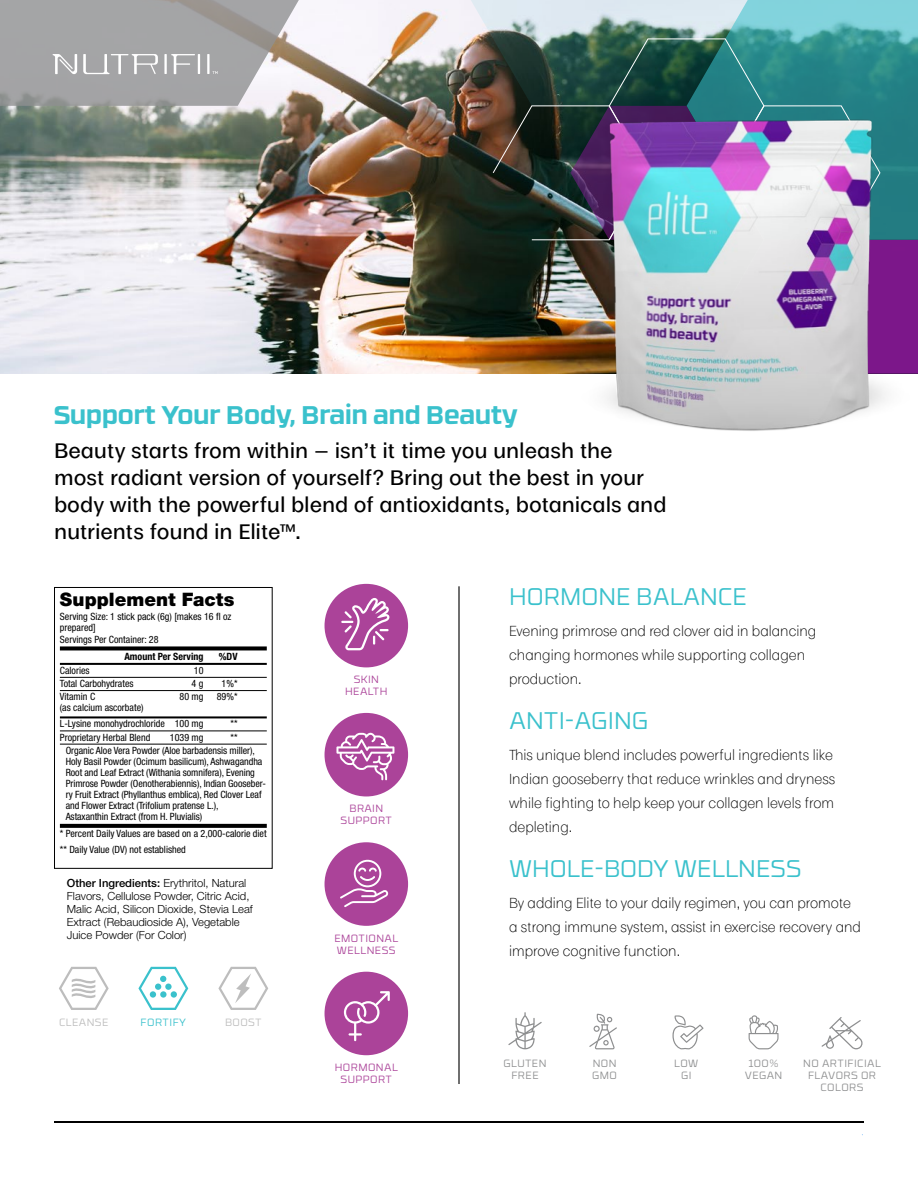
<style>
.page{position:relative;width:918px;height:1188px;background:#fff}
.page>*{position:absolute;margin:0;border:0;box-sizing:border-box;transform-origin:0 0}
.Paragraph_Header{font:700 25.5px "RB No 3.1";color:#3ac1cc}
.Paragraph_Header-2{font:300 24px "RB No 3.1";color:#3ac1cc}
.CALL_OUT{font:500 19.5px/27px "Moriston";letter-spacing:-.01em;color:#000}
.NF_SUPP__FACTS{font:900 18.6px "Helvetica Neue LT Pro";letter-spacing:.005em;color:#000}
.Body_Copy{font:300 13.5px/24px "Moriston";color:#000}
.Ingredients{font:300 11.25px/13.2px "Helvetica Neue LT Pro";color:#000}
.Icon_text{font:300 10.5px "RB No 3.1";letter-spacing:.04em;color:#8e8f90}
.Icon_text-2{font:300 10.5px "RB No 3.1";letter-spacing:.04em;color:#ab4399}
.Icon_text-3{font:300 10.5px "RB No 3.1";letter-spacing:.04em;color:#bdbdbd}
.Icon_text-4{font:300 10.5px "RB No 3.1";letter-spacing:.04em;color:#3ac1cc}
.NF_Indent_Ingredient{font:condensed 10.05px/11.1px "Helvetica Neue LT Pro";letter-spacing:-.005em;color:#000}
.NF_List_Items{font:condensed 10.05px "Helvetica Neue LT Pro";color:#000}
.NF_DailyValue_Footer{font:condensed 10.05px/16px "Helvetica Neue LT Pro";color:#000}
.NF_Servings{font:condensed 10.05px/11.6px "Helvetica Neue LT Pro";color:#000}
.NF_First_Section_LIN{font:condensed 10.05px "Helvetica Neue LT Pro";color:#000}
.NF_table_headings{font:700 condensed 10.05px "Helvetica Neue LT Pro";color:#000}
.s1{font-weight:500}
</style>
<div class="page">
<hr style="left:54px;top:1121px;width:810px;height:2px;background:#000">
<img style="left:0;top:0;width:455px;height:374px">
<img style="left:455px;top:0;width:463px;height:374px">
<svg style="left:0;top:0;width:338px;height:106px"></svg>
<img style="left:545px;top:94px;width:373px;height:337px">
<svg style="left:60px;top:646px;width:207px;height:4px"></svg>
<hr style="left:60px;top:663px;width:207px;height:2px;background:#000">
<hr style="left:60px;top:677px;width:207px;height:1px;background:#000">
<hr style="left:60px;top:690px;width:207px;height:1px;background:#000">
<hr style="left:60px;top:716px;width:207px;height:2px;background:#000">
<hr style="left:60px;top:731px;width:207px;height:1px;background:#000">
<hr style="left:60px;top:744px;width:207px;height:1px;background:#000">
<svg style="left:60px;top:824px;width:207px;height:4px"></svg>
<div style="left:54px;top:587px;width:219px;height:282px;border:1px solid #000"></div>
<svg style="left:138px;top:967px;width:50px;height:43px"></svg>
<svg style="left:59px;top:967px;width:50px;height:43px"></svg>
<svg style="left:218px;top:967px;width:50px;height:43px"></svg>
<hr style="left:458px;top:586px;width:2px;height:498px;background:#000">
<svg style="left:508px;top:1012px;width:34px;height:37px"></svg>
<svg style="left:589px;top:1014px;width:28px;height:35px"></svg>
<svg style="left:672px;top:1015px;width:32px;height:34px"></svg>
<svg style="left:749px;top:1015px;width:30px;height:34px"></svg>
<svg style="left:822px;top:1017px;width:41px;height:32px"></svg>
<div style="left:325px;top:584px;width:83px;height:83px;background:#ab4399;border-radius:50%"></div>
<div style="left:325px;top:713px;width:83px;height:83px;background:#ab4399;border-radius:50%"></div>
<div style="left:325px;top:842px;width:83px;height:84px;background:#ab4399;border-radius:50%"></div>
<div style="left:325px;top:972px;width:83px;height:83px;background:#ab4399;border-radius:50%"></div>
<svg style="left:336px;top:733px;width:58px;height:47px"></svg>
<svg style="left:340px;top:860px;width:48px;height:47px"></svg>
<svg style="left:344px;top:991px;width:46px;height:50px"></svg>
<svg style="left:341px;top:598px;width:49px;height:52px"></svg>
<p class="Paragraph_Header" style="left:54px;top:394px;width:465px">Support Your Body, Brain and Beauty</p>
<p class="CALL_OUT" style="left:54px;top:435px;width:614px">Beauty starts from within — isn’t it time you unleash the most radiant version of yourself? Bring out the best in your body with the powerful blend of antioxidants, botanicals and nutrients found in Elite™.</p>
<p class="NF_SUPP__FACTS" style="left:60px;top:588px;width:176px">Supplement Facts</p>
<p class="NF_Servings" style="left:60px;top:610px;width:173px">Serving Size: 1 stick pack (6g) [makes 16 fl oz prepared]</p>
<p class="NF_Servings" style="left:60px;top:633px;width:100px">Servings Per Container: 28</p>
<p class="NF_table_headings" style="left:124px;top:650px;width:81px">Amount Per Serving</p>
<p class="NF_table_headings" style="left:219px;top:650px;width:20px">%DV</p>
<p class="NF_First_Section_LIN" style="left:60px;top:664px;width:31px">Calories</p>
<p class="NF_First_Section_LIN" style="left:194px;top:664px;width:11px">10</p>
<p class="NF_List_Items" style="left:60px;top:678px;width:75px">Total Carbohydrates</p>
<p class="NF_List_Items" style="left:192px;top:678px;width:13px">4 g</p>
<p class="NF_List_Items" style="left:222px;top:678px;width:17px">1%*</p>
<p class="NF_List_Items" style="left:60px;top:691px;width:37px">Vitamin C</p>
<p class="NF_List_Items" style="left:180px;top:691px;width:25px">80 mg</p>
<p class="NF_List_Items" style="left:217px;top:691px;width:22px">89%*</p>
<p class="NF_List_Items" style="left:60px;top:702px;width:85px">(as calcium ascorbate)</p>
<p class="NF_First_Section_LIN" style="left:60px;top:718px;width:145px">L-Lysine monohydrochloride 100 mg</p>
<p class="NF_First_Section_LIN" style="left:231px;top:718px;width:9px">**</p>
<p class="NF_List_Items" style="left:60px;top:731px;width:92px">Proprietary Herbal Blend</p>
<p class="NF_List_Items" style="left:170px;top:731px;width:35px">1039 mg</p>
<p class="NF_List_Items" style="left:231px;top:731px;width:9px">**</p>
<p class="NF_Indent_Ingredient" style="left:66px;top:745px;width:202px">Organic Aloe Vera Powder (Aloe barbadensis miller), Holy Basil Powder (Ocimum basilicum), Ashwagandha Root and Leaf Extract (Withania somnifera), Evening Primrose Powder (Oenotherabiennis), Indian Gooseber&shy;ry Fruit Extract (Phyllanthus emblica), Red Clover Leaf and Flower Extract (Trifolium pratense L.),<br>Astaxanthin Extract (from H. Pluvialis)</p>
<p class="NF_DailyValue_Footer" style="left:60px;top:826px;width:208px">* Percent Daily Values are based on a 2,000-calorie diet ** Daily Value (DV) not established</p>
<p class="Ingredients" style="left:67px;top:876px;width:187px"><span class="s1">Other Ingredients:</span> Erythritol, Natural Flavors, Cellulose Powder, Citric Acid, Malic Acid, Silicon Dioxide, Stevia Leaf Extract (Rebaudioside A), Vegetable Juice Powder (For Color)</p>
<p class="Icon_text-3" style="left:59px;top:1015px;width:51px">CLEANSE</p>
<p class="Icon_text-4" style="left:141px;top:1015px;width:47px">FORTIFY</p>
<p class="Icon_text-3" style="left:225px;top:1015px;width:38px">BOOST</p>
<p class="Icon_text-2" style="left:354px;top:672px;width:27px">SKIN</p>
<p class="Icon_text-2" style="left:345px;top:684px;width:44px">HEALTH</p>
<p class="Icon_text-2" style="left:349px;top:801px;width:35px">BRAIN</p>
<p class="Icon_text-2" style="left:341px;top:813px;width:53px">SUPPORT</p>
<p class="Icon_text-2" style="left:334px;top:931px;width:65px">EMOTIONAL</p>
<p class="Icon_text-2" style="left:337px;top:943px;width:60px">WELLNESS</p>
<p class="Icon_text-2" style="left:335px;top:1060px;width:65px">HORMONAL</p>
<p class="Icon_text-2" style="left:341px;top:1072px;width:53px">SUPPORT</p>
<p class="Paragraph_Header-2" style="left:509px;top:579px;width:239px">HORMONE BALANCE</p>
<p class="Body_Copy" style="left:509px;top:618px;width:309px">Evening primrose and red clover aid in balancing changing hormones while supporting collagen production.</p>
<p class="Paragraph_Header-2" style="left:509px;top:703px;width:141px">ANTI-AGING</p>
<p class="Body_Copy" style="left:509px;top:742px;width:328px">This unique blend includes powerful ingredients like Indian gooseberry that reduce wrinkles and dryness while fighting to help keep your collagen levels from depleting.</p>
<p class="Paragraph_Header-2" style="left:509px;top:851px;width:294px">WHOLE-BODY WELLNESS</p>
<p class="Body_Copy" style="left:509px;top:890px;width:353px">By adding Elite to your daily regimen, you can promote a strong immune system, assist in exercise recovery and improve cognitive function.</p>
<p class="Icon_text" style="left:504px;top:1056px;width:44px">GLUTEN</p>
<p class="Icon_text" style="left:511px;top:1068px;width:29px">FREE</p>
<p class="Icon_text" style="left:593px;top:1056px;width:25px">NON</p>
<p class="Icon_text" style="left:592px;top:1068px;width:26px">GMO</p>
<p class="Icon_text" style="left:674px;top:1056px;width:26px">LOW</p>
<p class="Icon_text" style="left:681px;top:1068px;width:12px">GI</p>
<p class="Icon_text" style="left:749px;top:1056px;width:31px">100%</p>
<p class="Icon_text" style="left:745px;top:1068px;width:39px">VEGAN</p>
<p class="Icon_text" style="left:803px;top:1056px;width:79px">NO ARTIFICIAL</p>
<p class="Icon_text" style="left:808px;top:1068px;width:70px">FLAVORS OR</p>
<p class="Icon_text" style="left:821px;top:1080px;width:44px">COLORS</p>
</div>
